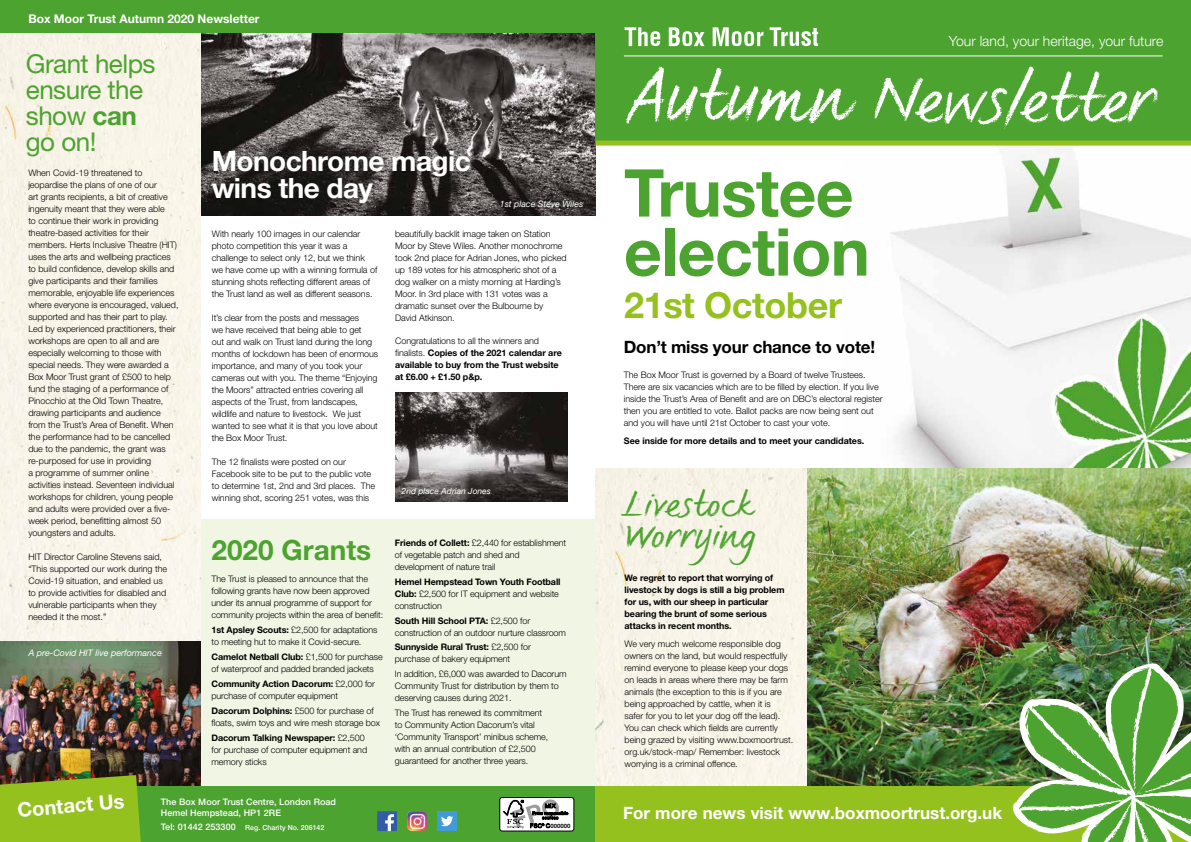
<style>
.page{position:relative;width:1191px;height:842px;background:#fff}
.page>*{position:absolute;margin:0;border:0;box-sizing:border-box;transform-origin:0 0}
.t1{font:700 66px/59px "Helvetica Neue LT Std";letter-spacing:-.01em;color:#4da32f}
.t2{font:38px/31px "FS Sammy";color:#4da32f}
.t3{font:700 36px "Helvetica Neue LT Std";letter-spacing:-.01em;color:#95c11f}
.t4{font:700 28px/27px "Helvetica Neue LT Std";letter-spacing:-.02em;color:#fff}
.t5{font:700 28px "Helvetica Neue LT Std";color:#4da32f}
.t6{font:26px/26px "Helvetica Neue LT Std";letter-spacing:-.02em;color:#4da32f}
.t7{font:700 20px "Helvetica Neue LT Std";color:#fff}
.t8{font:700 17px "Helvetica Neue LT Std";color:#fff}
.t9{font:700 17px "Helvetica Neue LT Std";letter-spacing:-.01em;color:#000}
.t10{font:300 14px "Helvetica Neue LT Std";color:#fff}
.t11{font:700 12px "Helvetica Neue LT Std";color:#fff}
.t12{font:300 9px/12px "Helvetica Neue LT Std";letter-spacing:-.005em;color:#000}
.t13{font:700 9px/12px "Helvetica Neue LT Std";letter-spacing:-.01em;color:#000}
.t14{font:500 9px/11px "Helvetica Neue LT Std";letter-spacing:.005em;color:#fff}
.t15{font:italic 9px "Helvetica Neue LT Std";letter-spacing:-.005em;color:#fff}
.t16{font:italic 8.8px "Helvetica Neue LT Std";color:#fff}
.t17{font:italic 8.5px "Helvetica Neue LT Std";color:#fff}
.t18{font:500 7px "Helvetica Neue LT Std";letter-spacing:.005em;color:#fff}
.t19{font:700 5.9px "Helvetica Neue";color:#000}
.s1{font-weight:700}
.s2{font-weight:300}
.s3{font-size:9px}
</style>
<div class="page">
<div style="left:197px;top:519px;width:398px;height:277px;background:#f1f6e4"></div>
<div style="left:0;top:33px;width:200px;height:608px;background:#f9f5e9"></div>
<img style="left:0;top:641px;width:200px;height:146px">
<img style="left:201px;top:33px;width:394px;height:182px">
<img style="left:890px;top:151px;width:301px;height:317px">
<div style="left:595px;top:468px;width:212px;height:319px;background:#f8f4e8"></div>
<img style="left:807px;top:468px;width:384px;height:319px">
<div style="left:0;top:787px;width:595px;height:55px;background:#4da32f"></div>
<div style="left:595px;top:787px;width:596px;height:55px;background:#95c11f"></div>
<svg style="left:0;top:775px;width:141px;height:67px;background:#8db51f"></svg>
<div style="left:500px;top:797px;width:74px;height:34px;background:#fff;border-radius:3px"></div>
<div style="left:499px;top:797px;width:75px;height:34px;border:1px solid #000;border-radius:3px"></div>
<svg style="left:503px;top:798px;width:65px;height:30px"></svg>
<svg style="left:377px;top:811px;width:20px;height:20px"></svg>
<div style="left:437px;top:811px;width:20px;height:20px;background:#409bd6"></div>
<svg style="left:441px;top:816px;width:12px;height:10px"></svg>
<div style="left:0;top:0;width:595px;height:33px;background:#4da32f"></div>
<img style="left:407px;top:811px;width:20px;height:20px">
<img style="left:1012px;top:663px;width:179px;height:179px">
<div style="left:595px;top:0;width:596px;height:142px;background:#4da32f"></div>
<svg style="left:624px;top:27px;width:36px;height:19px"></svg>
<svg style="left:669px;top:27px;width:35px;height:19px"></svg>
<svg style="left:712px;top:27px;width:51px;height:19px"></svg>
<svg style="left:769px;top:27px;width:49px;height:19px"></svg>
<hr style="left:624px;top:56px;width:538px;height:1px;background:#fff">
<div style="left:595px;top:141px;width:596px;height:5px;background:#95c11f"></div>
<img style="left:395px;top:393px;width:173px;height:108px">
<svg style="left:874px;top:66px;width:284px;height:63px"></svg>
<svg style="left:626px;top:66px;width:230px;height:58px"></svg>
<h3 class="t11" style="left:28px;top:11px;width:233px">Box Moor Trust Autumn 2020 Newsletter</h3>
<h3 class="t6" style="left:26px;top:51px;width:131px">Grant helps ensure the show <span class="s1">can </span>go on!</h3>
<p class="t12" style="left:28px;top:166px;width:152px">When Covid-19 threatened to jeopardise the plans of one of our<br>art grants recipients, a bit of creative ingenuity meant that they were able<br>to continue their work in providing theatre-based activities for their members. Herts Inclusive Theatre (HIT) uses the arts and wellbeing practices to build confidence, develop skills and give participants and their families memorable, enjoyable life experiences where everyone is encouraged, valued, supported and has their part to play.<br>Led by experienced practitioners, their workshops are open to all and are especially welcoming to those with special needs. They were awarded a Box Moor Trust grant of £500 to help fund the staging of a performance of Pinocchio at the Old Town Theatre, drawing participants and audience from the Trust’s Area of Benefit. When the performance had to be cancelled due to the pandemic, the grant was re-purposed for use in providing<br>a programme of summer online activities instead. Seventeen individual workshops for children, young people and adults were provided over a five&shy;week period, benefitting almost 50 youngsters and adults.</p>
<p class="t12" style="left:28px;top:550px;width:140px">HIT Director Caroline Stevens said, “This supported our work during the Covid-19 situation, and enabled us to provide activities for disabled and vulnerable participants when they needed it the most.”</p>
<p class="t15" style="left:28px;top:647px;width:135px">A pre-Covid HIT live performance</p>
<h3 class="t4" style="left:212px;top:147px;width:261px">Monochrome magic wins the day</h3>
<p class="t16" style="left:500px;top:199px;width:85px">1st place Steve Wiles</p>
<p class="t12" style="left:212px;top:227px;width:167px">With nearly 100 images in our calendar photo competition this year it was a challenge to select only 12, but we think we have come up with a winning formula of stunning shots reflecting different areas of the Trust land as well as different seasons.</p>
<p class="t12" style="left:212px;top:311px;width:168px">It’s clear from the posts and messages<br>we have received that being able to get<br>out and walk on Trust land during the long months of lockdown has been of enormous importance, and many of you took your cameras out with you. The theme “Enjoying the Moors” attracted entries covering all aspects of the Trust, from landscapes, wildlife and nature to livestock. We just wanted to see what it is that you love about the Box Moor Trust.</p>
<p class="t12" style="left:212px;top:455px;width:165px">The 12 finalists were posted on our Facebook site to be put to the public vote to determine 1st, 2nd and 3rd places. The winning shot, scoring 251 votes, was this</p>
<p class="t12" style="left:395px;top:227px;width:173px">beautifully backlit image taken on Station Moor by Steve Wiles. Another monochrome took 2nd place for Adrian Jones, who picked up 189 votes for his atmospheric shot of a dog walker on a misty morning at Harding’s Moor. In 3rd place with 131 votes was a dramatic sunset over the Bulbourne by David Atkinson.</p>
<p class="t13" style="left:395px;top:335px;width:168px"><span class="s2">Congratulations to all the winners and finalists.</span> Copies of the 2021 calendar are available to buy from the Trust website at £6.00 + £1.50 p&amp;p.</p>
<p class="t17" style="left:401px;top:486px;width:91px">2nd place Adrian Jones</p>
<h3 class="t5" style="left:211px;top:532px;width:161px">2020 Grants</h3>
<p class="t12" style="left:211px;top:573px;width:173px">The Trust is pleased to announce that the following grants have now been approved under its annual programme of support for community projects within the area of benefit:</p>
<p class="t12" style="left:211px;top:624px;width:168px"><span class="s1">1st Apsley Scouts:</span> £2,500 for adaptations to meeting hut to make it Covid-secure.</p>
<p class="t12" style="left:211px;top:651px;width:173px"><span class="s1">Camelot Netball Club:</span> £1,500 for purchase of waterproof and padded branded jackets</p>
<p class="t12" style="left:211px;top:677px;width:165px"><span class="s1">Community Action Dacorum:</span> £2,000 for purchase of computer equipment</p>
<p class="t12" style="left:211px;top:704px;width:170px"><span class="s1">Dacorum Dolphins:</span> £500 for purchase of floats, swim toys and wire mesh storage box</p>
<p class="t12" style="left:211px;top:731px;width:157px"><span class="s1">Dacorum Talking Newspaper:</span> £2,500 for purchase of computer equipment and memory sticks</p>
<p class="t12" style="left:395px;top:536px;width:173px"><span class="s1">Friends of Collett:</span> £2,440 for establishment of vegetable patch and shed and development of nature trail</p>
<p class="t12" style="left:395px;top:575px;width:167px"><span class="s1">Hemel Hempstead Town Youth Football<br>Club:</span> £2,500 for IT equipment and website construction</p>
<p class="t12" style="left:395px;top:614px;width:173px"><span class="s1">South Hill School PTA:</span> £2,500 for construction of an outdoor nurture classroom</p>
<p class="t12" style="left:395px;top:641px;width:137px"><span class="s1">Sunnyside Rural Trust:</span> £2,500 for purchase of bakery equipment</p>
<p class="t12" style="left:395px;top:668px;width:173px">In addition, £6,000 was awarded to Dacorum<br>Community Trust for distribution by them to deserving causes during 2021.</p>
<p class="t12" style="left:395px;top:707px;width:155px">The Trust has renewed its commitment to Community Action Dacorum’s vital ‘Community Transport’ minibus scheme, with an annual contribution of £2,500 guaranteed for another three years.</p>
<h3 class="t7" style="left:17px;top:798px;width:109px;rotate:-5deg">Contact Us</h3>
<p class="t14" style="left:161px;top:796px;width:177px">The Box Moor Trust Centre, London Road<br>Hemel Hempstead, HP1 2RE</p>
<p class="t18" style="left:161px;top:824px;width:165px"><span class="s3">Tel: 01442 253300</span> Reg. Charity No. 206142</p>
<p class="t19" style="left:550px;top:822px;width:21px">000000</p>
<h1 class="t1" style="left:624px;top:162px;width:247px">Trustee election</h1>
<h3 class="t3" style="left:624px;top:282px;width:220px">21st October</h3>
<h3 class="t9" style="left:624px;top:336px;width:253px">Don’t miss your chance to vote!</h3>
<p class="t12" style="left:624px;top:368px;width:260px">The Box Moor Trust is governed by a Board of twelve Trustees.<br>There are six vacancies which are to be filled by election. If you live inside the Trust’s Area of Benefit and are on DBC’s electoral register then you are entitled to vote. Ballot packs are now being sent out and you will have until 21st October to cast your vote.</p>
<p class="t13" style="left:624px;top:434px;width:242px">See inside for more details and to meet your candidates.</p>
<h2 class="t2" style="left:623px;top:487px;width:135px">Livestock<br>Worrying</h2>
<p class="t13" style="left:624px;top:572px;width:161px">We regret to report that worrying of livestock by dogs is still a big problem for us, with our sheep in particular bearing the brunt of some serious attacks in recent months.</p>
<p class="t12" style="left:624px;top:638px;width:170px">We very much welcome responsible dog owners on the land, but would respectfully remind everyone to please keep your dogs on leads in areas where there may be farm animals (the exception to this is if you are being approached by cattle, when it is<br>safer for you to let your dog off the lead).<br>You can check which fields are currently being grazed by visiting www.boxmoortrust. org.uk/stock-map/ Remember: livestock worrying is a criminal offence.</p>
<h3 class="t10" style="left:948px;top:33px;width:216px">Your land, your heritage, your future</h3>
<h3 class="t8" style="left:623px;top:802px;width:380px">For more news visit www.boxmoortrust.org.uk</h3>
</div>
